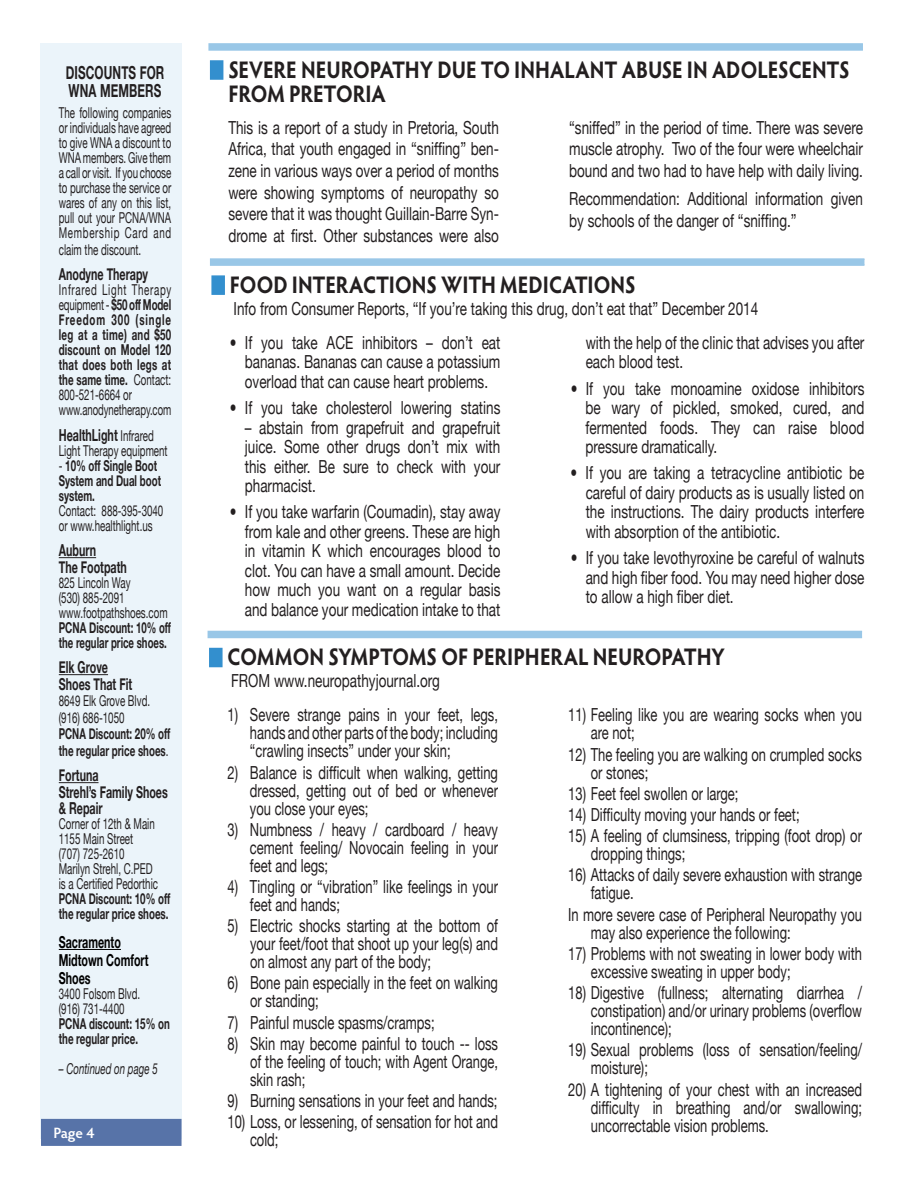
<style>
.page{position:relative;width:918px;height:1188px;background:#fff}
.page>*{position:absolute;margin:0;border:0;box-sizing:border-box;transform-origin:0 0}
.t1{font:700 24px/24px "Hypatia Sans Pro";color:#231f20;scale:.85 1}
.t2{font:18px/19.5px "Helvetica Neue";color:#231f20;text-align:justify;scale:.75 1}
.t3{font:18px/18px "Helvetica Neue";color:#231f20;scale:.72 1}
.t4{font:700 18px/18px "Helvetica Neue";letter-spacing:.01em;color:#231f20;scale:.65 1}
.t5{font:700 16.5px/16.5px "Helvetica Neue";color:#231f20;scale:.65 1}
.t6{font:700 16.5px/18px "Helvetica Neue";color:#000;scale:.65 1}
.t7{font:15px/15px "Helvetica Neue";color:#231f20;scale:.65 1}
.t8{font:700 15px/15px "Helvetica Neue";letter-spacing:.03em;color:#231f20;scale:.65 1}
.t9{font:700 15px/15px "Helvetica Neue";color:#231f20;scale:.65 1}
.t10{font:700 15px/16.5px "Helvetica Neue";color:#231f20;scale:.64 1}
.t11{font:italic 15px "Helvetica Neue";color:#231f20;scale:.65 1}
.t12{font:600 15px "Hypatia Sans Pro";color:#fff}
.s1{font-weight:400}
.s2{font-weight:400;font-size:15px}
</style>
<div class="page">
<div style="left:40px;top:43px;width:142px;height:1095px;background:#ebf4fa"></div>
<hr style="left:59px;top:557px;width:37px;height:1px;background:#231f20">
<hr style="left:59px;top:674px;width:49px;height:1px;background:#231f20">
<hr style="left:59px;top:782px;width:40px;height:1px;background:#231f20">
<hr style="left:59px;top:949px;width:62px;height:1px;background:#000">
<div style="left:42px;top:1120px;width:139px;height:25px;background:#5773a8"></div>
<div style="left:41px;top:1119px;width:141px;height:27px;border:2px solid #5773a8"></div>
<svg style="left:208px;top:43px;width:655px;height:8px;background:#9fcae8"></svg>
<div style="left:210px;top:60px;width:13px;height:20px;background:#338fce;border:2px solid #338fce"></div>
<svg style="left:210px;top:258px;width:655px;height:8px;background:#9fcae8"></svg>
<div style="left:211px;top:275px;width:14px;height:20px;background:#338fce;border:2px solid #338fce"></div>
<div style="left:208px;top:631px;width:655px;height:7px;background:#99c7e7"></div>
<div style="left:209px;top:648px;width:14px;height:19px;background:#338fce;border:2px solid #338fce"></div>
<p class="t4" style="left:66px;top:63px;width:153px">DISCOUNTS FOR<br>WNA MEMBERS</p>
<p class="t7" style="left:59px;top:105px;width:175px;text-align:justify">The following companies or individuals have agreed to give WNA a discount to WNA members. Give them a call or visit. If you choose to purchase the service or wares of any on this list, pull out your PCNA/WNA Membership Card and</p>
<p class="t7" style="left:59px;top:241px;width:128px">claim the discount.</p>
<p class="t5" style="left:59px;top:266px;width:139px">Anodyne Therapy</p>
<p class="t8" style="left:59px;top:282px;width:175px"><span class="s1">Infrared Light Therapy equipment -</span> $50 off Model<br>Freedom 300 (single leg at a time) and $50 discount on Model 120 that does both legs at the same time. <span class="s1">Contact:<br>800-521-6664 or www.anodynetherapy.com</span></p>
<p class="t5" style="left:59px;top:426px;width:148px">HealthLight <span class="s2">Infrared</span></p>
<p class="t7" style="left:59px;top:442px;width:169px">Light Therapy equipment</p>
<p class="t9" style="left:59px;top:457px;width:159px"><span class="s1">-</span> 10% off Single Boot<br>System and Dual boot system.</p>
<p class="t7" style="left:59px;top:502px;width:162px">Contact: 888-395-3040 or www.healthlight.us</p>
<p class="t5" style="left:59px;top:542px;width:106px">Auburn<br>The Footpath</p>
<p class="t7" style="left:59px;top:574px;width:169px">825 Lincoln Way<br>(530) 885-2091 www.footpathshoes.com</p>
<p class="t9" style="left:59px;top:619px;width:174px">PCNA Discount: 10% off the regular price shoes.</p>
<p class="t5" style="left:59px;top:659px;width:115px">Elk Grove<br>Shoes That Fit</p>
<p class="t7" style="left:59px;top:692px;width:142px;line-height:16.5px">8649 Elk Grove Blvd. (916) 686-1050</p>
<p class="t10" style="left:59px;top:725px;width:176px">PCNA Discount: 20% off the regular price shoes<span class="s1">.</span></p>
<p class="t5" style="left:59px;top:767px;width:169px">Fortuna<br>Strehl’s Family Shoes &amp; Repair</p>
<p class="t7" style="left:59px;top:816px;width:154px">Corner of 12th &amp; Main<br>1155 Main Street (707) 725-2610<br>Marilyn Strehl, C.PED is a Certified Pedorthic</p>
<p class="t10" style="left:59px;top:891px;width:176px;line-height:15px">PCNA Discount: 10% off the regular price shoes.</p>
<p class="t6" style="left:59px;top:933px;width:140px">Sacramento<br>Midtown Comfort<br>Shoes</p>
<p class="t7" style="left:59px;top:986px;width:127px">3400 Folsom Blvd. (916) 731-4400</p>
<p class="t9" style="left:59px;top:1016px;width:172px">PCNA discount: 15% on the regular price.</p>
<p class="t11" style="left:59px;top:1059px;width:154px">– Continued on page 5</p>
<p class="t12" style="left:53px;top:1122px;width:43px">Page 4</p>
<h1 class="t1" style="left:228px;top:56px;width:733px">SEVERE NEUROPATHY DUE TO INHALANT ABUSE IN ADOLESCENTS<br>FROM PRETORIA</h1>
<p class="t2" style="left:228px;top:116px;width:362px;line-height:21.6px">This is a report of a study in Pretoria, South Africa, that youth engaged in “sniffing” ben&shy;zene in various ways over a period of months were showing symptoms of neuropathy so severe that it was thought Guillain-Barre Syn&shy;drome at first. Other substances were also</p>
<p class="t2" style="left:569px;top:116px;width:393px;line-height:21.6px">“sniffed” in the period of time. There was severe muscle atrophy. Two of the four were wheelchair bound and two had to have help with daily living.</p>
<p class="t2" style="left:569px;top:188px;width:393px;line-height:21.6px">Recommendation: Additional information given by schools of the danger of “sniffing.”</p>
<h1 class="t1" style="left:230px;top:272px;width:479px">FOOD INTERACTIONS WITH MEDICATIONS</h1>
<p class="t2" style="left:234px;top:298px;width:701px">Info from Consumer Reports, “If you’re taking this drug, don’t eat that” December 2014</p>
<p class="t2" style="left:245px;top:333px;width:342px;text-indent:-15px">• If you take ACE inhibitors – don’t eat bananas. Bananas can cause a potassium overload that can cause heart problems.</p>
<p class="t2" style="left:230px;top:398px;width:362px">• If you take cholesterol lowering statins</p>
<p class="t2" style="left:245px;top:417px;width:342px">– abstain from grapefruit and grapefruit juice. Some other drugs don’t mix with this either. Be sure to check with your pharmacist.</p>
<p class="t2" style="left:245px;top:502px;width:342px;text-indent:-15px">• If you take warfarin (Coumadin), stay away from kale and other greens. These are high in vitamin K which encourages blood to clot. You can have a small amount. Decide how much you want on a regular basis and balance your medication intake to that</p>
<p class="t2" style="left:586px;top:332px;width:373px">with the help of the clinic that advises you after each blood test.</p>
<p class="t2" style="left:586px;top:378px;width:373px;text-indent:-15px">• If you take monoamine oxidose inhibitors be wary of pickled, smoked, cured, and fermented foods. They can raise blood pressure dramatically.</p>
<p class="t2" style="left:586px;top:463px;width:373px;text-indent:-15px">• If you are taking a tetracycline antibiotic be careful of dairy products as is usually listed on the instructions. The dairy products interfere with absorption of the antibiotic.</p>
<p class="t2" style="left:586px;top:548px;width:373px;text-indent:-15px">• If you take levothyroxine be careful of walnuts and high fiber food. You may need higher dose to allow a high fiber diet.</p>
<h1 class="t1" style="left:227px;top:644px;width:587px">COMMON SYMPTOMS OF PERIPHERAL NEUROPATHY</h1>
<p class="t2" style="left:231px;top:671px;width:280px">FROM www.neuropathyjournal.org</p>
<p class="t3" style="left:250px;top:706px;width:346px;text-align:justify;text-indent:-22px">1) Severe strange pains in your feet, legs, hands and other parts of the body; including “crawling insects” under your skin;</p>
<p class="t3" style="left:250px;top:763px;width:346px;text-align:justify;text-indent:-22px">2) Balance is difficult when walking, getting dressed, getting out of bed or whenever you close your eyes;</p>
<p class="t3" style="left:250px;top:820px;width:346px;text-align:justify;text-indent:-22px">3) Numbness / heavy / cardboard / heavy cement feeling/ Novocain feeling in your feet and legs;</p>
<p class="t3" style="left:250px;top:877px;width:346px;text-indent:-22px">4) Tingling or “vibration” like feelings in your feet and hands;</p>
<p class="t3" style="left:250px;top:917px;width:346px;text-align:justify;text-indent:-23px">5) Electric shocks starting at the bottom of your feet/foot that shoot up your leg(s) and on almost any part of the body;</p>
<p class="t3" style="left:250px;top:974px;width:346px;text-indent:-22px">6) Bone pain especially in the feet on walking or standing;</p>
<p class="t3" style="left:228px;top:1013px;width:289px">7) Painful muscle spasms/cramps;</p>
<p class="t3" style="left:250px;top:1034px;width:346px;text-align:justify;text-indent:-22px">8) Skin may become painful to touch -- loss of the feeling of touch; with Agent Orange, skin rash;</p>
<p class="t3" style="left:228px;top:1092px;width:376px">9) Burning sensations in your feet and hands;</p>
<p class="t3" style="left:250px;top:1113px;width:346px;text-indent:-22px">10) Loss, or lessening, of sensation for hot and cold;</p>
<p class="t3" style="left:591px;top:706px;width:378px;text-indent:-22px">11) Feeling like you are wearing socks when you are not;</p>
<p class="t3" style="left:591px;top:745px;width:378px;text-indent:-22px">12) The feeling you are walking on crumpled socks or stones;</p>
<p class="t3" style="left:568px;top:784px;width:238px">13) Feet feel swollen or large;</p>
<p class="t3" style="left:568px;top:805px;width:323px">14) Difficulty moving your hands or feet;</p>
<p class="t3" style="left:591px;top:827px;width:378px;text-indent:-22px">15) A feeling of clumsiness, tripping (foot drop) or dropping things;</p>
<p class="t3" style="left:591px;top:866px;width:378px;text-indent:-22px">16) Attacks of daily severe exhaustion with strange fatigue.</p>
<p class="t3" style="left:591px;top:905px;width:378px;text-indent:-22px">In more severe case of Peripheral Neuropathy you may also experience the following:</p>
<p class="t3" style="left:591px;top:944px;width:378px;text-indent:-22px">17) Problems with not sweating in lower body with excessive sweating in upper body;</p>
<p class="t3" style="left:591px;top:984px;width:378px;text-align:justify;text-indent:-22px">18) Digestive (fullness; alternating diarrhea / constipation) and/or urinary problems (overflow incontinence);</p>
<p class="t3" style="left:591px;top:1041px;width:378px;text-indent:-22px">19) Sexual problems (loss of sensation/feeling/ moisture);</p>
<p class="t3" style="left:591px;top:1080px;width:378px;text-align:justify;text-indent:-22px">20) A tightening of your chest with an increased difficulty in breathing and/or swallowing; uncorrectable vision problems.</p>
</div>
